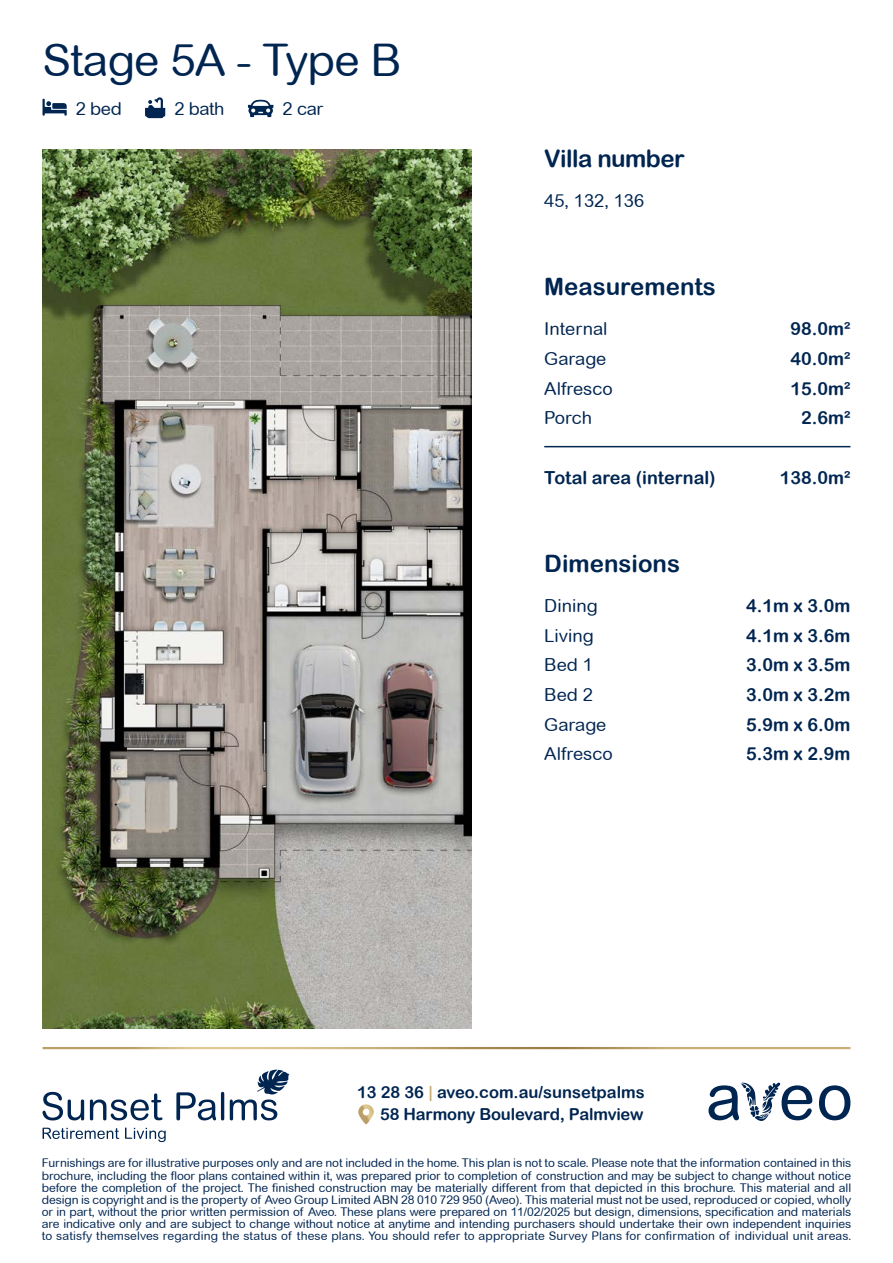
<style>
.page{position:relative;width:893px;height:1263px;background:#fff}
.page>*{position:absolute;margin:0;border:0;box-sizing:border-box;transform-origin:0 0}
.t1{font:45px "Arial Rounded MT";letter-spacing:-.02em;color:#002551}
.t2{font:24px "Arial Rounded MT Bold";color:#002551}
.t3{font:24px "Arial Rounded MT Bold";letter-spacing:-.02em;color:#002551}
.t4{font:18px/29.5px "Arial Rounded MT Bold";color:#002551;text-align:justify}
.t5{font:18px/29.5px "Arial Rounded MT";color:#002551}
.t6{font:16.5px/22.5px "Arial Rounded MT Bold";letter-spacing:-.005em;color:#002551;text-align:right}
.t7{font:12px/12px "Arial Rounded MT";letter-spacing:.01em;color:#002551;text-align:justify}
.s1{color:#fff}
</style>
<div class="page">
<svg style="left:819px;top:1085px;width:31px;height:35px"></svg>
<svg style="left:708px;top:1082px;width:104px;height:39px"></svg>
<svg style="left:358px;top:1104px;width:16px;height:20px"></svg>
<svg style="left:43px;top:1092px;width:41px;height:28px"></svg>
<svg style="left:90px;top:1093px;width:72px;height:27px"></svg>
<svg style="left:176px;top:1092px;width:48px;height:28px"></svg>
<svg style="left:43px;top:1128px;width:76px;height:11px"></svg>
<svg style="left:125px;top:1127px;width:41px;height:15px"></svg>
<svg style="left:230px;top:1070px;width:59px;height:50px"></svg>
<img style="left:43px;top:149px;width:428px;height:880px">
<hr style="left:544px;top:446px;width:306px;height:1px;background:#002551">
<svg style="left:43px;top:99px;width:24px;height:17px"></svg>
<svg style="left:145px;top:97px;width:20px;height:21px"></svg>
<svg style="left:248px;top:100px;width:26px;height:17px"></svg>
<h1 class="t1" style="left:43px;top:34px;width:361px">Stage 5A - Type B</h1>
<h3 class="t5" style="left:76px;top:94px;width:48px">2 bed</h3>
<h3 class="t5" style="left:174px;top:94px;width:52px">2 bath</h3>
<h3 class="t5" style="left:283px;top:94px;width:42px">2 car</h3>
<h2 class="t3" style="left:544px;top:144px;width:142px">Villa number</h2>
<h3 class="t5" style="left:544px;top:186px;width:101px">45, 132, 136</h3>
<h2 class="t2" style="left:544px;top:273px;width:173px">Measurements</h2>
<h3 class="t5" style="left:544px;top:314px;width:70px">Internal<br>Garage<br>Alfresco<br>Porch</h3>
<h3 class="t4" style="left:544px;top:462px;width:173px">Total area (internal)</h3>
<h2 class="t2" style="left:544px;top:549px;width:137px">Dimensions</h2>
<h3 class="t5" style="left:544px;top:591px;width:70px">Dining<br>Living<br>Bed 1<br>Bed 2<br>Garage<br>Alfresco</h3>
<h3 class="t4" style="left:790px;top:314px;width:62px;text-align:center">98.0m²<br>40.0m²<br>15.0m²<br>2.6m²</h3>
<h3 class="t4" style="left:780px;top:462px;width:72px">138.0m²</h3>
<h3 class="t4" style="left:746px;top:591px;width:106px">4.1m x 3.0m 4.1m x 3.6m 3.0m x 3.5m 3.0m x 3.2m 5.9m x 6.0m 5.3m x 2.9m</h3>
<h3 class="t6" style="left:357px;top:1080px;width:289px">13 28 36 <span class="s1">|</span> aveo.com.au/sunsetpalms<br>58 Harmony Boulevard, Palmview</h3>
<p class="t7" style="left:42px;top:1157px;width:811px">Furnishings are for illustrative purposes only and are not included in the home. This plan is not to scale. Please note that the information contained in this brochure, including the floor plans contained within it, was prepared prior to completion of construction and may be subject to change without notice before the completion of the project. The finished construction may be materially different from that depicted in this brochure. This material and all design is copyright and is the property of Aveo Group Limited ABN 28 010 729 950 (Aveo). This material must not be used, reproduced or copied, wholly or in part, without the prior written permission of Aveo. These plans were prepared on 11/02/2025 but design, dimensions, specification and materials are indicative only and are subject to change without notice at anytime and intending purchasers should undertake their own independent inquiries to satisfy themselves regarding the status of these plans. You should refer to appropriate Survey Plans for confirmation of individual unit areas.</p>
</div>
